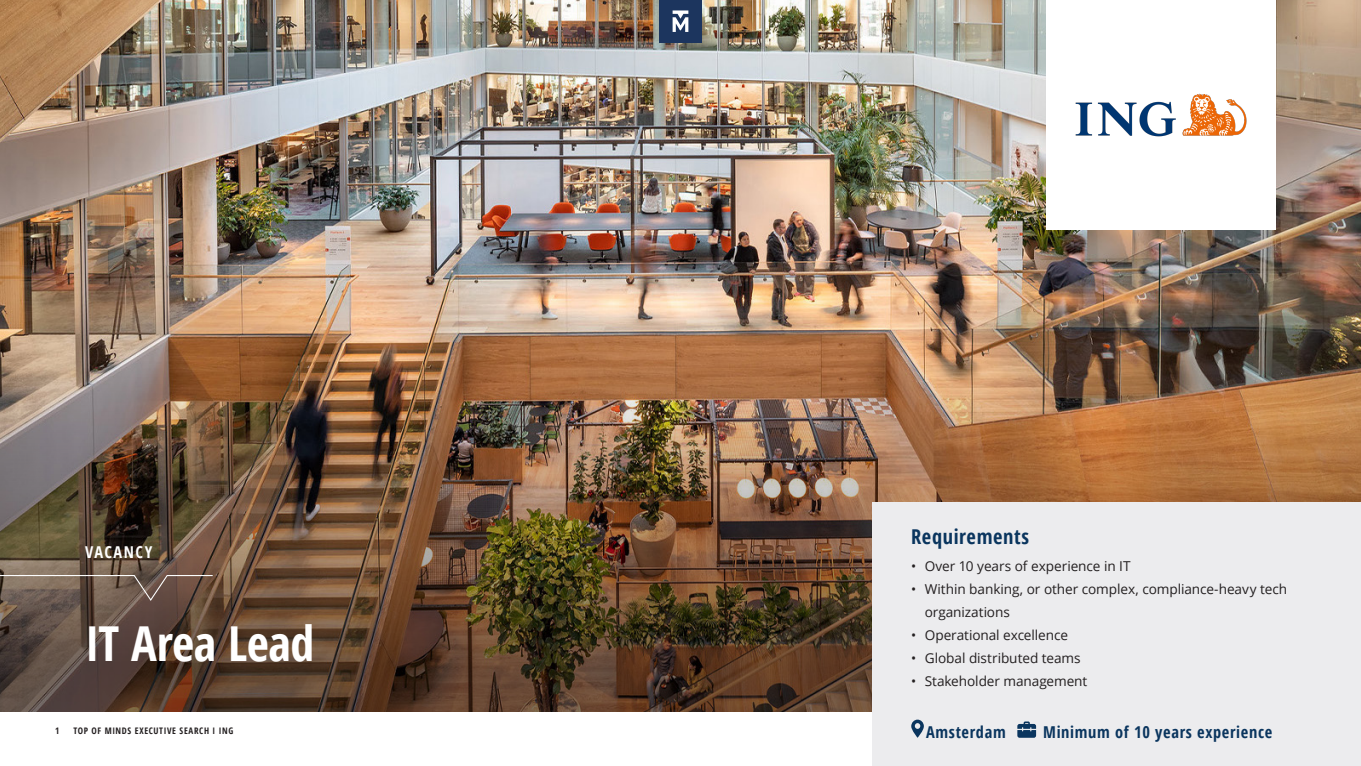
<style>
.page{position:relative;width:1361px;height:766px;background:#fff}
.page>*{position:absolute;margin:0;border:0;box-sizing:border-box;transform-origin:0 0}
.Page_header_kopie{font:700 condensed 48.15px "Open Sans";letter-spacing:-.01em;color:#fff}
.t1{font:700 condensed 20.4px "Open Sans";letter-spacing:.03em;color:#0a355e}
.t2{font:700 condensed 16.35px "Open Sans";letter-spacing:.04em;color:#0a355e}
.t3{font:700 condensed 16.27px "Open Sans";letter-spacing:.09em;color:#fff}
.t4{font:13.65px/23.2px "Open Sans";letter-spacing:-.005em;color:#231f20}
.t5{font:700 condensed 9px "Open Sans";letter-spacing:.07em;color:#231f20}
</style>
<div class="page">
<img style="left:0;top:0;width:1361px;height:332px">
<img style="left:0;top:332px;width:1361px;height:379px">
<svg style="left:0;top:574px;width:214px;height:27px;background:#766256"></svg>
<div style="left:872px;top:502px;width:489px;height:263px;background:#ececee"></div>
<svg style="left:911px;top:719px;width:13px;height:18px"></svg>
<svg style="left:1017px;top:721px;width:19px;height:16px"></svg>
<div style="left:1046px;top:0;width:230px;height:229px;background:#fff"></div>
<img style="left:1075px;top:93px;width:172px;height:44px">
<div style="left:659px;top:0;width:43px;height:43px;background:#1c355e"></div>
<svg style="left:672px;top:10px;width:16px;height:22px"></svg>
<p class="t3" style="left:85px;top:540px;width:69px">VACANCY</p>
<p class="Page_header_kopie" style="left:85px;top:610px;width:230px">IT Area Lead</p>
<p class="t1" style="left:911px;top:522px;width:119px">Requirements</p>
<p class="t4" style="left:911px;top:553px;width:221px">• Over 10 years of experience in IT</p>
<p class="t4" style="left:925px;top:576px;width:364px;text-indent:-14px">• Within banking, or other complex, compliance-heavy tech organizations</p>
<p class="t4" style="left:911px;top:623px;width:158px">• Operational excellence</p>
<p class="t4" style="left:911px;top:646px;width:171px">• Global distributed teams</p>
<p class="t4" style="left:911px;top:669px;width:178px">• Stakeholder management</p>
<p class="t5" style="left:55px;top:724px;width:6px">1</p>
<p class="t5" style="left:73px;top:724px;width:161px">TOP OF MINDS EXECUTIVE SEARCH I ING</p>
<p class="t2" style="left:926px;top:720px;width:81px">Amsterdam</p>
<p class="t2" style="left:1043px;top:720px;width:230px">Minimum of 10 years experience</p>
</div>
